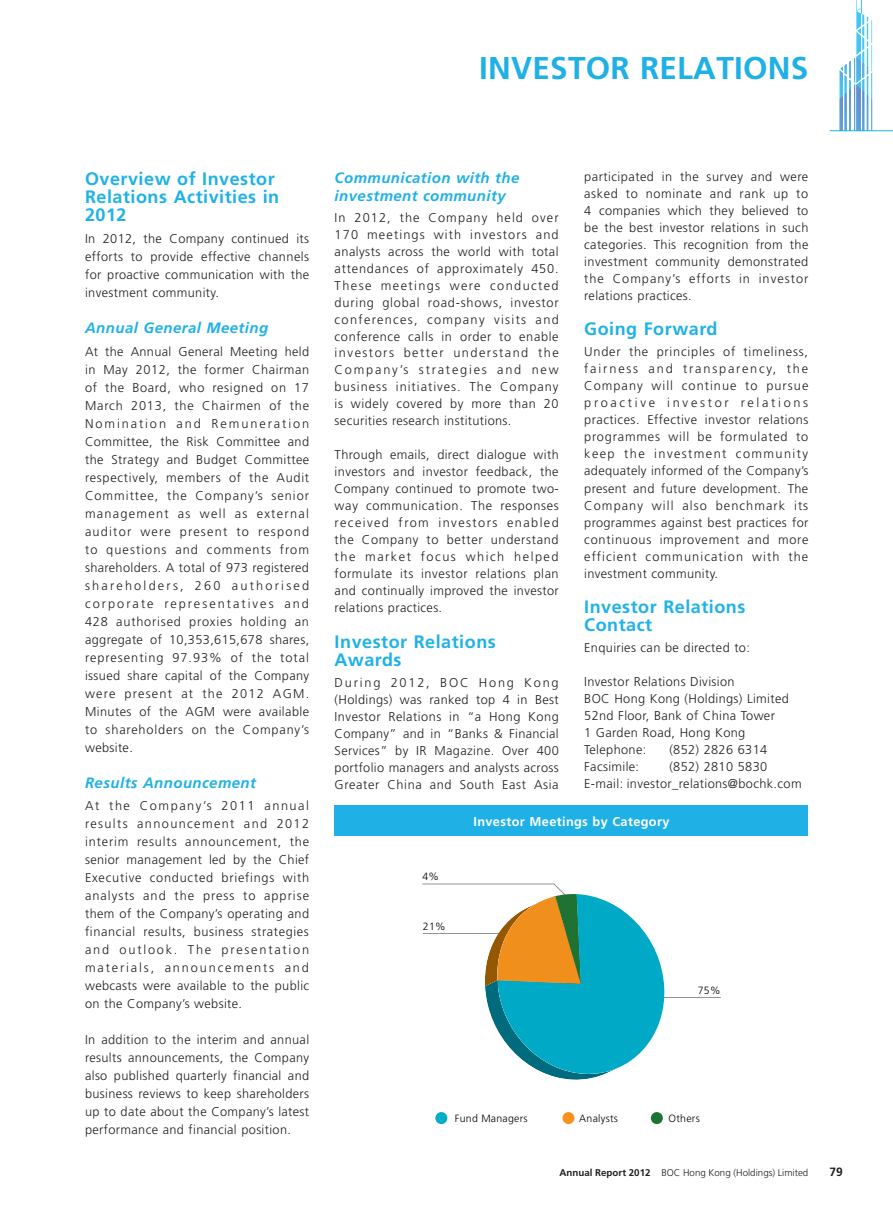
<style>
.page{position:relative;width:893px;height:1212px;background:#fff}
.page>*{position:absolute;margin:0;border:0;box-sizing:border-box;transform-origin:0 0}
.t1{font:700 31.5px "Frutiger LT Std";letter-spacing:.01em;color:#1fb0e6}
.t2{font:700 18px/18px "Frutiger LT Std";letter-spacing:.03em;color:#1fb1e7}
.t3{font:italic 700 15px/18px "Frutiger LT Std";letter-spacing:.03em;color:#1fb1e7}
.t4{font:300 12.75px/17px "Frutiger LT Std";letter-spacing:.03em;color:#231f20;text-align:justify}
.t5{font:700 12.75px "Frutiger LT Std";letter-spacing:.03em;color:#fff}
.t6{font:700 12px "Frutiger LT Std";color:#231f20}
.t7{font:300 10.5px "Frutiger LT Std";letter-spacing:.025em;color:#030303}
.t8{font:300 9.75px "Frutiger LT Std";color:#231f20}
.s1{font-weight:700}
</style>
<div class="page">
<svg style="left:839px;top:0;width:33px;height:130px"></svg>
<hr style="left:829px;top:130px;width:63px;height:1px;background:#1fb0e6">
<div style="left:334px;top:806px;width:474px;height:30px;background:#1fb0e6"></div>
<hr style="left:645px;top:997px;width:75px;height:1px;background:#939598">
<div style="left:435px;top:1112px;width:12px;height:12px;background:#00adc9;border-radius:50%"></div>
<div style="left:562px;top:1112px;width:12px;height:12px;background:#f7931d;border-radius:50%"></div>
<div style="left:650px;top:1112px;width:12px;height:12px;background:#1e7334;border-radius:50%"></div>
<svg style="left:422px;top:883px;width:243px;height:197px"></svg>
<h1 class="t1" style="left:479px;top:55px;width:331px">INVESTOR RELATIONS</h1>
<h2 class="t2" style="left:85px;top:171px;width:196px">Overview of Investor<br>Relations Activities in<br>2012</h2>
<p class="t4" style="left:85px;top:231px;width:226px;line-height:18px">In 2012, the Company continued its efforts to provide effective channels for proactive communication with the investment community.</p>
<p class="t3" style="left:85px;top:320px;width:185px">Annual General Meeting</p>
<p class="t4" style="left:85px;top:343px;width:226px;line-height:18px">At the Annual General Meeting held in May 2012, the former Chairman of the Board, who resigned on 17<br>March 2013, the Chairmen of the Nomination and Remuneration Committee, the Risk Committee and the Strategy and Budget Committee respectively, members of the Audit Committee, the Company’s senior management as well as external auditor were present to respond to questions and comments from shareholders. A total of 973 registered shareholders, 260 authorised corporate representatives and 428 authorised proxies holding an aggregate of 10,353,615,678 shares, representing 97.93% of the total issued share capital of the Company were present at the 2012 AGM.<br>Minutes of the AGM were available to shareholders on the Company’s website.</p>
<p class="t3" style="left:85px;top:774px;width:172px">Results Announcement</p>
<p class="t4" style="left:85px;top:797px;width:226px;line-height:18px">At the Company’s 2011 annual results announcement and 2012 interim results announcement, the senior management led by the Chief Executive conducted briefings with analysts and the press to apprise them of the Company’s operating and financial results, business strategies and outlook. The presentation materials, announcements and webcasts were available to the public on the Company’s website.</p>
<p class="t4" style="left:85px;top:1031px;width:226px;line-height:18px">In addition to the interim and annual results announcements, the Company also published quarterly financial and business reviews to keep shareholders up to date about the Company’s latest performance and financial position.</p>
<p class="t3" style="left:334px;top:169px;width:186px">Communication with the investment community</p>
<p class="t4" style="left:334px;top:210px;width:226px">In 2012, the Company held over 170 meetings with investors and analysts across the world with total attendances of approximately 450.<br>These meetings were conducted during global road-shows, investor conferences, company visits and conference calls in order to enable investors better understand the Company’s strategies and new business initiatives. The Company is widely covered by more than 20 securities research institutions.</p>
<p class="t4" style="left:334px;top:447px;width:226px">Through emails, direct dialogue with investors and investor feedback, the Company continued to promote two&shy;way communication. The responses received from investors enabled the Company to better understand the market focus which helped formulate its investor relations plan and continually improved the investor relations practices.</p>
<h2 class="t2" style="left:334px;top:633px;width:163px">Investor Relations<br>Awards</h2>
<p class="t4" style="left:334px;top:675px;width:226px">During 2012, BOC Hong Kong (Holdings) was ranked top 4 in Best Investor Relations in “a Hong Kong Company” and in “Banks &amp; Financial Services” by IR Magazine. Over 400 portfolio managers and analysts across Greater China and South East Asia</p>
<p class="t4" style="left:584px;top:169px;width:226px">participated in the survey and were asked to nominate and rank up to 4 companies which they believed to be the best investor relations in such categories. This recognition from the investment community demonstrated the Company’s efforts in investor relations practices.</p>
<h2 class="t2" style="left:584px;top:321px;width:135px">Going Forward</h2>
<p class="t4" style="left:584px;top:344px;width:226px">Under the principles of timeliness, fairness and transparency, the Company will continue to pursue proactive investor relations practices. Effective investor relations programmes will be formulated to keep the investment community adequately informed of the Company’s present and future development. The Company will also benchmark its programmes against best practices for continuous improvement and more efficient communication with the investment community.</p>
<h2 class="t2" style="left:584px;top:598px;width:163px">Investor Relations<br>Contact</h2>
<p class="t4" style="left:584px;top:640px;width:167px">Enquiries can be directed to:</p>
<p class="t4" style="left:584px;top:674px;width:206px;text-align:left">Investor Relations Division<br>BOC Hong Kong (Holdings) Limited<br>52nd Floor, Bank of China Tower<br>1 Garden Road, Hong Kong<br>Telephone:</p>
<p class="t4" style="left:669px;top:742px;width:99px">(852) 2826 6314</p>
<p class="t4" style="left:584px;top:759px;width:219px;text-indent:85px">(852) 2810 5830<br>E-mail: investor_relations@bochk.com</p>
<p class="t4" style="left:584px;top:759px;width:56px">Facsimile:</p>
<p class="t7" style="left:422px;top:872px;width:18px">4%</p>
<p class="t7" style="left:423px;top:921px;width:24px">21%</p>
<p class="t5" style="left:473px;top:816px;width:197px">Investor Meetings by Category</p>
<p class="t7" style="left:697px;top:985px;width:24px">75%</p>
<p class="t7" style="left:455px;top:1114px;width:74px">Fund Managers</p>
<p class="t7" style="left:579px;top:1114px;width:40px">Analysts</p>
<p class="t7" style="left:668px;top:1114px;width:33px">Others</p>
<p class="t8" style="left:559px;top:1168px;width:250px"><span class="s1">Annual Report 2012</span> BOC Hong Kong (Holdings) Limited</p>
<p class="t6" style="left:829px;top:1167px;width:15px">79</p>
</div>
